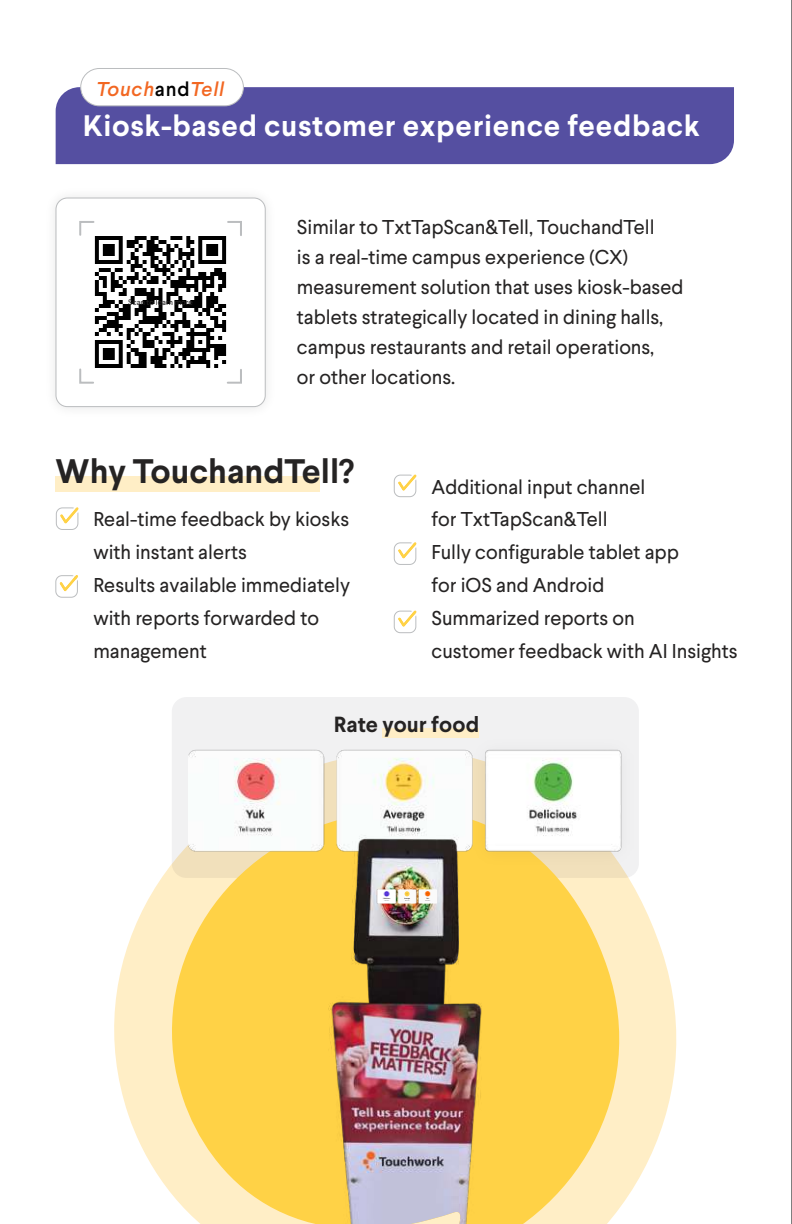
<style>
.page{position:relative;width:792px;height:1224px;background:#fff}
.page>*{position:absolute;margin:0;border:0;box-sizing:border-box;transform-origin:0 0}
.t1{font:700 34px "Larsseit";color:#252323}
.t2{font:700 29.6px "Larsseit";letter-spacing:.02em;color:#fff}
.t3{font:700 21.8px "Larsseit";color:#252323}
.t4{font:20px/32.8px "Larsseit";color:#252323}
.t5{font:italic 500 20px "Larsseit";letter-spacing:.04em;color:#f26722}
.t6{font:8px "Larsseit";color:#252323}
.s1{font-style:normal;color:#000}
</style>
<div class="page">
<div style="left:56px;top:87px;width:678px;height:77px;background:#554fa1"></div>
<div style="left:81px;top:68px;width:162px;height:38px;background:#fff;border-radius:19px"></div>
<div style="left:80px;top:68px;width:164px;height:38px;border:1px solid #bbbdbf;border-radius:19px"></div>
<hr style="left:791px;top:0;width:1px;height:1224px;background:#000">
<div style="left:44px;top:186px;width:234px;height:233px;background:#000;opacity:.1"></div>
<div style="left:56px;top:198px;width:209px;height:209px;background:#fff;border-radius:11px"></div>
<div style="left:56px;top:198px;width:210px;height:209px;border:1px solid #bbbdbf;border-radius:11px"></div>
<img style="left:94px;top:236px;width:133px;height:132px">
<svg style="left:79px;top:221px;width:16px;height:16px"></svg>
<svg style="left:227px;top:369px;width:15px;height:15px"></svg>
<svg style="left:226px;top:221px;width:16px;height:16px"></svg>
<svg style="left:79px;top:367px;width:16px;height:17px"></svg>
<div style="left:56px;top:476px;width:264px;height:16px;background:#ffeec6"></div>
<svg style="left:56px;top:507px;width:23px;height:23px"></svg>
<svg style="left:55px;top:575px;width:23px;height:23px"></svg>
<svg style="left:394px;top:474px;width:23px;height:23px"></svg>
<svg style="left:394px;top:542px;width:23px;height:23px"></svg>
<svg style="left:394px;top:610px;width:23px;height:23px"></svg>
<svg style="left:114px;top:908px;width:563px;height:251px;fill:#ffeec6"></svg>
<div style="left:172px;top:697px;width:467px;height:181px;background:#f1f1f2;border-radius:15px"></div>
<svg style="left:144px;top:779px;width:505px;height:443px;fill:#ffeec6"></svg>
<img style="left:198px;top:1161px;width:417px;height:63px">
<img style="left:189px;top:728px;width:455px;height:147px">
<img style="left:198px;top:819px;width:417px;height:342px">
<img style="left:374px;top:886px;width:62px;height:20px">
<p class="t5" style="left:96px;top:76px;width:130px">Touch<span class="s1">and</span>Tell</p>
<h2 class="t2" style="left:83px;top:107px;width:619px">Kiosk-based customer experience feedback</h2>
<p class="t6" style="left:128px;top:298px;width:66px">Scan to learn more</p>
<p class="t4" style="left:297px;top:212px;width:388px;line-height:30px">Similar to TxtTapScan&amp;Tell, TouchandTell<br>is a real-time campus experience (CX) measurement solution that uses kiosk-based tablets strategically located in dining halls, campus restaurants and retail operations,<br>or other locations.</p>
<h1 class="t1" style="left:56px;top:449px;width:300px">Why TouchandTell?</h1>
<p class="t4" style="left:93px;top:503px;width:258px">Real-time feedback by kiosks with instant alerts<br>Results available immediately with reports forwarded to management</p>
<p class="t4" style="left:431px;top:470px;width:308px">Additional input channel<br>for TxtTapScan&amp;Tell<br>Fully configurable tablet app<br>for iOS and Android<br>Summarized reports on<br>customer feedback with AI Insights</p>
<p class="t3" style="left:334px;top:710px;width:147px">Rate your food</p>
</div>
